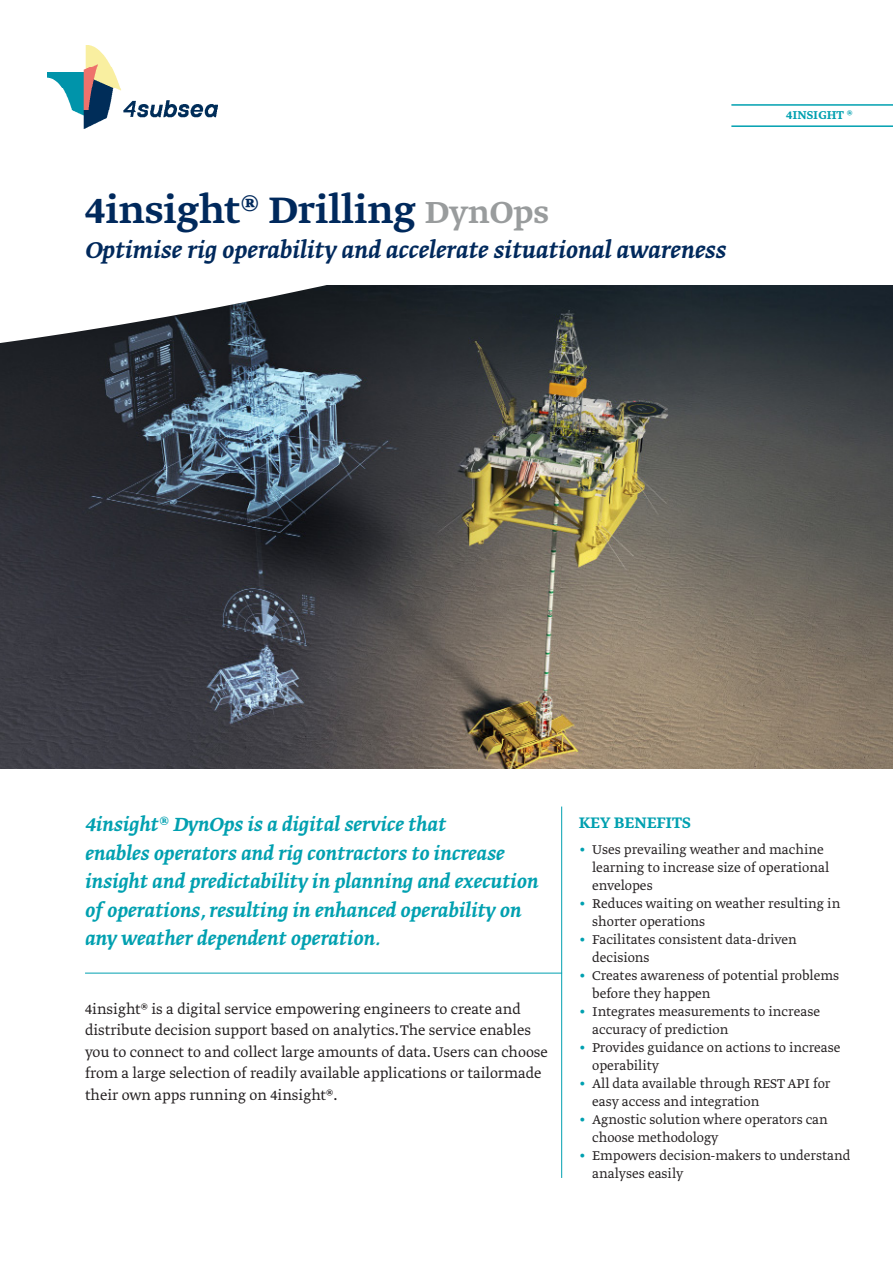
<style>
.page{position:relative;width:893px;height:1263px;background:#fff}
.page>*{position:absolute;margin:0;border:0;box-sizing:border-box;transform-origin:0 0}
.t1{font:500 43.5px "Greta Text Std";color:#00295c}
.t2{font:italic 500 27px "Greta Text Std";color:#00295c}
.t3{font:italic 500 22.5px/28.5px "Greta Text Std";color:#00a0b0}
.t4{font:500 18px "Greta Text Std";color:#00a0b0}
.t5{font:300 16.5px/21.6px "Greta Text Std";color:#231f20}
.t6{font:300 15px/18px "Greta Text Std";color:#231f20}
.t7{font:500 13.5px "Greta Text Std";color:#00a0b0}
.s1{font-size:36px;color:#999c9d}
.s2{color:#00a0b0}
</style>
<div class="page">
<img style="left:0;top:286px;width:893px;height:482px">
<svg style="left:0;top:72px;width:676px;height:284px"></svg>
<hr style="left:561px;top:806px;width:1px;height:372px;background:#00a0b0">
<hr style="left:85px;top:973px;width:477px;height:1px;background:#00a0b0">
<hr style="left:731px;top:125px;width:162px;height:2px;background:#00a0b0">
<hr style="left:731px;top:104px;width:162px;height:2px;background:#00a0b0">
<img style="left:48px;top:45px;width:169px;height:83px">
<h1 class="t1" style="left:85px;top:184px;width:465px">4insight® Drilling <span class="s1">DynOps</span></h1>
<h2 class="t2" style="left:85px;top:235px;width:643px">Optimise rig operability and accelerate situational awareness</h2>
<p class="t7" style="left:786px;top:107px;width:68px">4INSIGHT ®</p>
<h3 class="t3" style="left:85px;top:812px;width:455px">4insight® DynOps is a digital service that<br>enables operators and rig contractors to increase insight and predictability in planning and execution of operations, resulting in enhanced operability on any weather dependent operation.</h3>
<p class="t5" style="left:85px;top:999px;width:464px">4insight® is a digital service empowering engineers to create and distribute decision support based on analytics. The service enables you to connect to and collect large amounts of data. Users can choose from a large selection of readily available applications or tailormade their own apps running on 4insight®.</p>
<p class="t4" style="left:579px;top:812px;width:114px">KEY BENEFITS</p>
<p class="t6" style="left:592px;top:841px;width:238px;text-indent:-14px"><span class="s2">•</span> Uses prevailing weather and machine learning to increase size of operational envelopes</p>
<p class="t6" style="left:592px;top:895px;width:250px;text-indent:-14px"><span class="s2">•</span> Reduces waiting on weather resulting in shorter operations</p>
<p class="t6" style="left:592px;top:931px;width:206px;text-indent:-14px"><span class="s2">•</span> Facilitates consistent data-driven decisions</p>
<p class="t6" style="left:592px;top:967px;width:248px;text-indent:-14px"><span class="s2">•</span> Creates awareness of potential problems before they happen</p>
<p class="t6" style="left:592px;top:1003px;width:229px;text-indent:-14px"><span class="s2">•</span> Integrates measurements to increase accuracy of prediction</p>
<p class="t6" style="left:592px;top:1039px;width:250px;text-indent:-14px"><span class="s2">•</span> Provides guidance on actions to increase operability</p>
<p class="t6" style="left:592px;top:1075px;width:240px;text-indent:-14px"><span class="s2">•</span> All data available through REST API for easy access and integration</p>
<p class="t6" style="left:592px;top:1111px;width:237px;text-indent:-14px"><span class="s2">•</span> Agnostic solution where operators can choose methodology</p>
<p class="t6" style="left:592px;top:1147px;width:260px;text-indent:-14px"><span class="s2">•</span> Empowers decision-makers to understand analyses easily</p>
</div>
